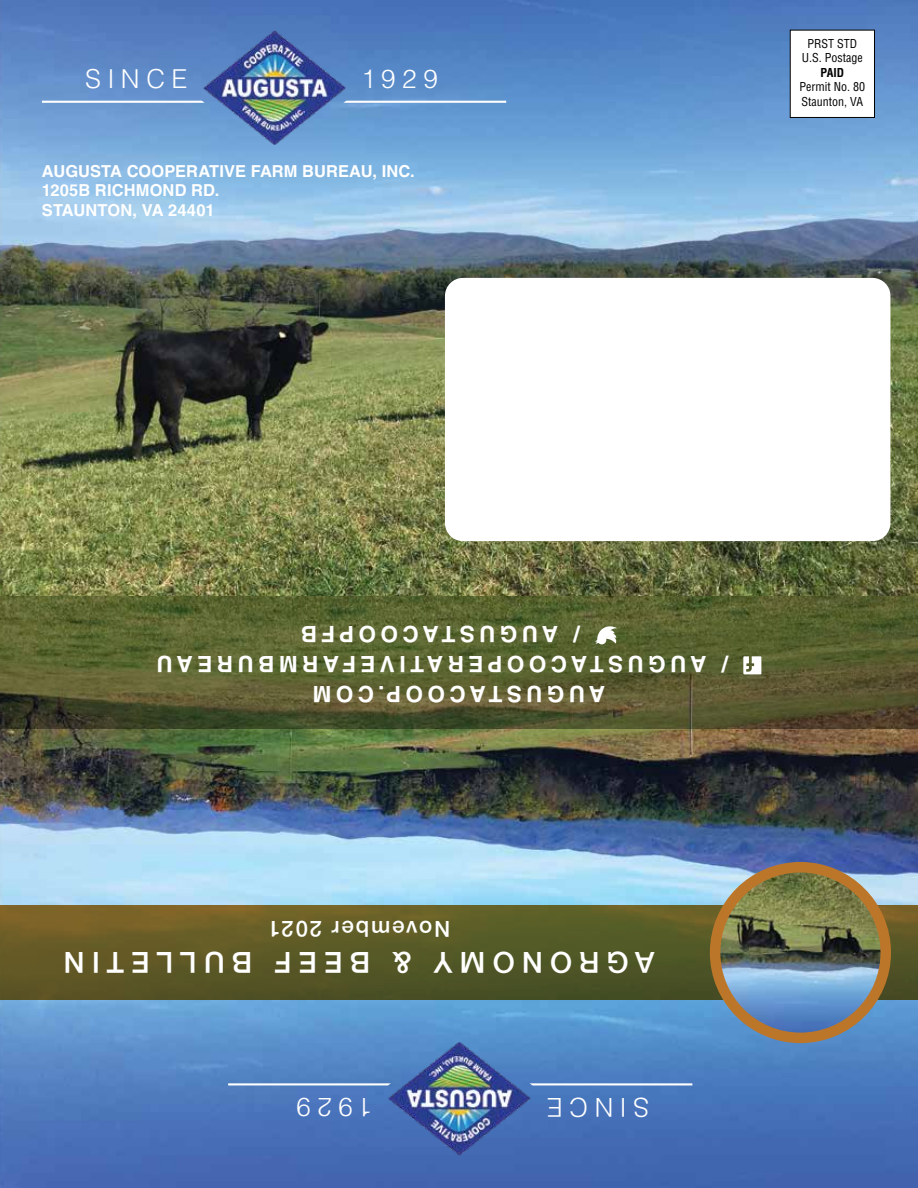
<style>
.page{position:relative;width:918px;height:1188px;background:#fff}
.page>*{position:absolute;margin:0;border:0;box-sizing:border-box;transform-origin:0 0}
.t1{font:500 29.55px "Helvetica";letter-spacing:.255em;color:#fff}
.t2{font:300 26.1px "Helvetica LT Std";letter-spacing:.245em;color:#fff}
.t3{font:700 22.5px "Helvetica LT Std";letter-spacing:.195em;color:#fff}
.t4{font:500 22.5px "Helvetica";letter-spacing:.105em;color:#fff}
.t5{font:700 16.5px/19.8px "Helvetica LT Std";letter-spacing:.005em;color:#fff}
.t6{font:condensed 12px/14.4px "Helvetica";color:#000;text-align:center}
.t7{font:700 condensed 12px "Helvetica";color:#000}
</style>
<div class="page">
<img style="left:0;top:0;width:918px;height:1188px">
<img style="left:389px;top:1042px;width:142px;height:113px">
<svg style="left:530px;top:1083px;width:162px;height:2px"></svg>
<svg style="left:228px;top:1083px;width:163px;height:2px"></svg>
<svg style="left:0;top:595px;width:918px;height:134px;background:#575d2f"></svg>
<svg style="left:743px;top:656px;width:18px;height:18px"></svg>
<svg style="left:595px;top:626px;width:22px;height:18px"></svg>
<svg style="left:0;top:905px;width:918px;height:95px;background:#5c5926"></svg>
<img style="left:715px;top:867px;width:171px;height:171px;border-radius:85px">
<div style="left:710px;top:862px;width:181px;height:181px;border:10px solid #bc762a;border-radius:50%"></div>
<div style="left:445px;top:278px;width:445px;height:263px;background:#fff;border-radius:18px"></div>
<img style="left:204px;top:31px;width:142px;height:113px">
<svg style="left:42px;top:101px;width:163px;height:2px"></svg>
<svg style="left:343px;top:101px;width:163px;height:2px"></svg>
<div style="left:790px;top:30px;width:85px;height:87px;background:#fff"></div>
<div style="left:790px;top:30px;width:85px;height:88px;border:1px solid #000"></div>
<h2 class="t2" style="left:85px;top:62px;width:104px">SINCE</h2>
<h2 class="t2" style="left:362px;top:62px;width:78px">1929</h2>
<p class="t5" style="left:42px;top:161px;width:374px">AUGUSTA COOPERATIVE FARM BUREAU, INC.<br>1205B RICHMOND RD.<br>STAUNTON, VA 24401</p>
<p class="t6" style="left:802px;top:36px;width:62px">PRST STD<br>U.S. Postage</p>
<p class="t7" style="left:821px;top:65px;width:25px">PAID</p>
<p class="t6" style="left:800px;top:80px;width:67px;text-align:left">Permit No. 80<br>Staunton, VA</p>
<h3 class="t3" style="left:580px;top:648px;width:280px;rotate:-180deg">/ AUGUSTACOOPFB</h3>
<h3 class="t3" style="left:728px;top:678px;width:573px;rotate:-180deg">/ AUGUSTACOOPERATIVEFARMBUREAU</h3>
<h3 class="t3" style="left:605px;top:708px;width:294px;rotate:-180deg">AUGUSTACOOP.COM</h3>
<h3 class="t4" style="left:450px;top:942px;width:184px;rotate:-180deg">November 2021</h3>
<h1 class="t1" style="left:654px;top:980px;width:592px;rotate:-180deg">AGRONOMY &amp; BEEF BULLETIN</h1>
<h2 class="t2" style="left:373px;top:1124px;width:78px;rotate:-180deg">1929</h2>
<h2 class="t2" style="left:649px;top:1124px;width:104px;rotate:-180deg">SINCE</h2>
</div>
